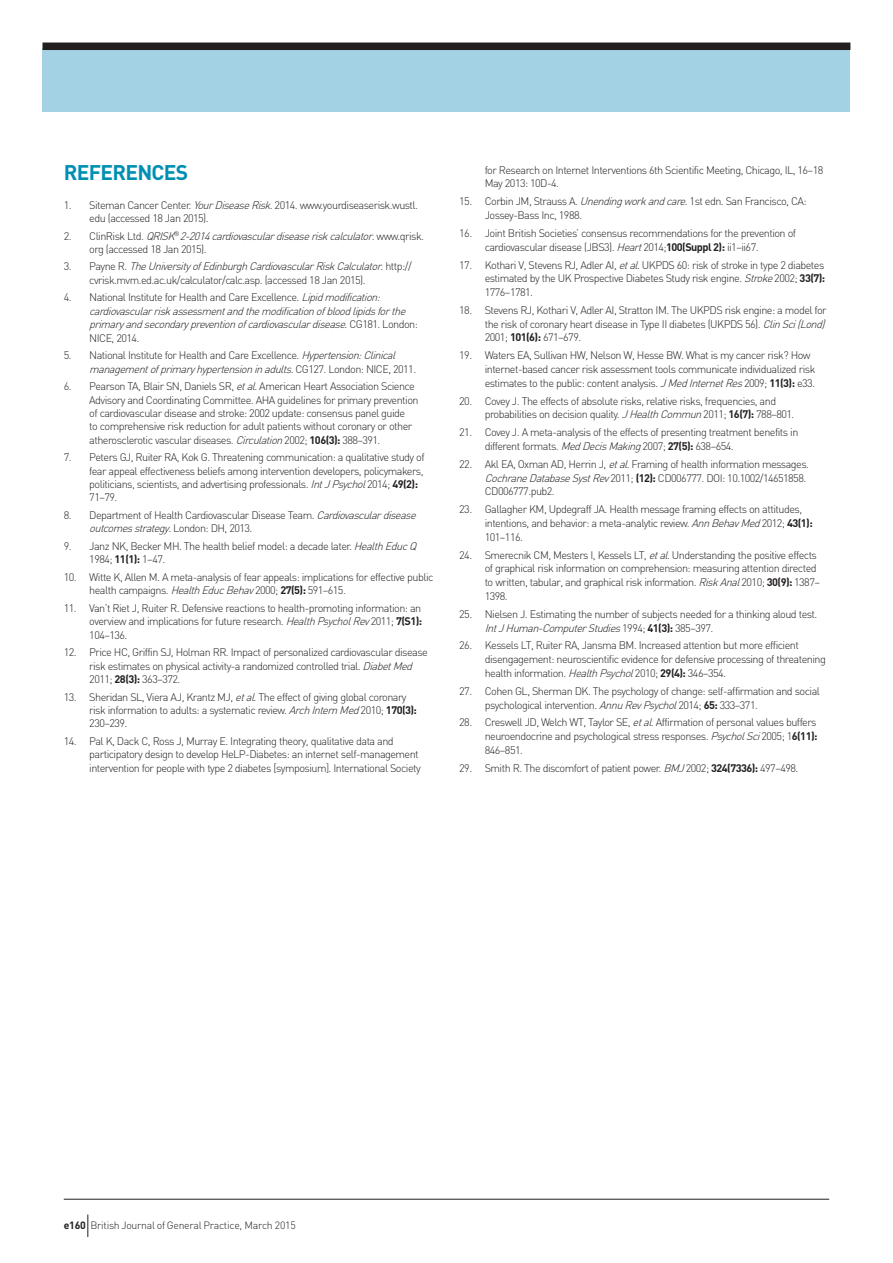
<style>
.page{position:relative;width:893px;height:1263px;background:#fff}
.page>*{position:absolute;margin:0;border:0;box-sizing:border-box;transform-origin:0 0}
.t1{font:700 21px "DIN";letter-spacing:-.035em;color:#008fb3}
.t2{font:300 10.8px/13.6px "DIN";letter-spacing:-.05em;color:#231f20}
.t3{font:italic 300 10.8px/13.4px "DIN";color:#231f20}
.t4{font:300 10.5px "DIN";letter-spacing:-.025em;color:#231f20}
.s1{font-style:italic}
.s2{font-style:normal}
.s3{font-weight:700}
</style>
<div class="page">
<div style="left:43px;top:48px;width:807px;height:64px;background:#a2d2e3"></div>
<div style="left:43px;top:43px;width:807px;height:7px;background:#231f20"></div>
<hr style="left:64px;top:1199px;width:765px;height:1px;background:#231f20">
<svg style="left:87px;top:1214px;width:1px;height:23px"></svg>
<h1 class="t1" style="left:64px;top:159px;width:126px">REFERENCES</h1>
<p class="t2" style="left:89px;top:198px;width:330px;text-indent:-26px">1. Siteman Cancer Center. <span class="s1">YourDiseaseRisk</span>. 2014. www.yourdiseaserisk.wustl. edu (accessed 18 Jan 2015).</p>
<p class="t2" style="left:89px;top:229px;width:336px;text-indent:-26px">2 . C l i n R i s k L t d . <span class="s1">QRISK</span><sup>®</sup> <span class="s1">2-2014cardiovasculardiseaseriskcalculator</span>. www . q r i s k . org (accessed 18 Jan 2015).</p>
<p class="t2" style="left:89px;top:260px;width:324px;text-indent:-26px">3 . P a y n e R . <span class="s1">TheUniversityofEdinburghCardiovascularRiskCalculator</span>. h t t p : // cvrisk.mvm.ed.ac.uk/calculator/calc.asp. (accessed 18 Jan 2015).</p>
<p class="t3" style="left:89px;top:291px;width:330px;text-indent:-26px"><span class="s2">4. National Institute for Health and Care Excellence.</span> Lipidmodification: cardiovascularriskassessmentandthemodificationofbloodlipidsforthe primaryandsecondarypreventionofcardiovasculardisease<span class="s2">. C G 1 8 1 . L o n d o n :<br>NICE, 2014.</span></p>
<p class="t2" style="left:89px;top:349px;width:328px;text-indent:-26px">5. National Institute for Health and Care Excellence. <span class="s1">Hypertension:Clinical managementofprimaryhypertensioninadults</span>. C G 1 2 7 . L o n d o n : N I C E , 2 0 1 1 .</p>
<p class="t2" style="left:89px;top:379px;width:331px;text-indent:-26px">6. Pearson TA, Blair SN, Daniels SR, <span class="s1">etal</span>. American Heart Association Science Advisory and Coordinating Committee. AHA guidelines for primary prevention of cardiovascular disease and stroke: 2002 update: consensus panel guide<br>to comprehensive risk reduction for adult patients without coronary or other atherosclerotic vascular diseases. <span class="s1">Circulation</span>2002; <span class="s3">106(3):</span> 388–391.</p>
<p class="t2" style="left:89px;top:451px;width:337px;text-indent:-26px">7. Peters GJ, Ruiter RA, Kok G. Threatening communication: a qualitative study of fear appeal effectiveness beliefs among intervention developers, policymakers, politicians, scientists, and advertising professionals. <span class="s1">IntJPsychol</span>2014; <span class="s3">49(2):<br></span>71–79.</p>
<p class="t2" style="left:89px;top:508px;width:332px;text-indent:-26px">8. Department of Health Cardiovascular Disease Team. <span class="s1">Cardiovasculardisease outcomesstrategy</span>. L o n d o n : D H , 2 0 1 3 .</p>
<p class="t2" style="left:89px;top:539px;width:332px;text-indent:-26px">9. Janz NK, Becker MH. The health belief model: a decade later. <span class="s1">HealthEducQ<br></span>1984; <span class="s3">11(1):</span> 1–47.</p>
<p class="t2" style="left:89px;top:570px;width:346px;text-indent:-26px">10. Witte K, Allen M. A meta-analysis of fear appeals: implications for effective public health campaigns. <span class="s1">HealthEducBehav</span>2000; <span class="s3">27(5):</span> 591–615.</p>
<p class="t2" style="left:89px;top:601px;width:334px;text-align:justify;text-indent:-26px">11. Van’t Riet J, Ruiter R. Defensive reactions to health-promoting information: an overview and implications for future research. <span class="s1">HealthPsycholRev</span>2011; <span class="s3">7(S1):<br></span>104–136.</p>
<p class="t2" style="left:89px;top:646px;width:340px;text-indent:-26px">12. Price HC, Griffin SJ, Holman RR. Impact of personalized cardiovascular disease risk estimates on physical activity-a randomized controlled trial. <span class="s1">DiabetMed<br></span>2011; <span class="s3">28(3):</span> 363–372.</p>
<p class="t2" style="left:89px;top:690px;width:329px;text-indent:-26px">13. Sheridan SL, Viera AJ, Krantz MJ, <span class="s1">etal</span>. The effect of giving global coronary risk information to adults: a systematic review. <span class="s1">ArchInternMed</span>2010; <span class="s3">170(3):<br></span>230–239.</p>
<p class="t2" style="left:89px;top:734px;width:333px;text-indent:-26px">14. Pal K, Dack C, Ross J, Murray E. Integrating theory, qualitative data and participatory design to develop HeLP-Diabetes: an internet self-management intervention for people with type 2 diabetes [symposium]. International Society</p>
<p class="t2" style="left:485px;top:163px;width:340px">for Research on Internet Interventions 6th Scientific Meeting, Chicago, IL, 16–18<br>May 2013: 10D-4.</p>
<p class="t2" style="left:485px;top:195px;width:323px;text-indent:-26px">15. Corbin JM, Strauss A. <span class="s1">Unendingworkandcare</span>. 1st edn. San Francisco, CA:<br>Jossey-Bass Inc, 1988.</p>
<p class="t2" style="left:485px;top:226px;width:313px;text-indent:-26px">16. Joint British Societies’ consensus recommendations for the prevention of cardiovascular disease (JBS3). <span class="s1">Heart</span>2014;<span class="s3">100(Suppl 2):</span> ii1–ii67.</p>
<p class="t2" style="left:485px;top:258px;width:342px;text-align:justify;text-indent:-26px">17. Kothari V, Stevens RJ, Adler AI, <span class="s1">etal</span>. UKPDS 60: risk of stroke in type 2 diabetes estimated by the UK Prospective Diabetes Study risk engine. <span class="s1">Stroke</span>2002; <span class="s3">33(7):<br></span>1776–1781.</p>
<p class="t2" style="left:485px;top:303px;width:345px;text-indent:-26px">18. Stevens RJ, Kothari V, Adler AI, Stratton IM. The UKPDS risk engine: a model for the risk of coronary heart disease in Type II diabetes (UKPDS 56). <span class="s1">ClinSci(Lond)<br></span>2001; <span class="s3">101(6):</span> 671–679.</p>
<p class="t2" style="left:485px;top:349px;width:332px;text-indent:-26px">19. Waters EA, Sullivan HW, Nelson W, Hesse BW. What is my cancer risk? How internet-based cancer risk assessment tools communicate individualized risk estimates to the public: content analysis. <span class="s1">JMedInternetRes</span>2009; <span class="s3">11(3):</span> e33.</p>
<p class="t2" style="left:485px;top:394px;width:311px;text-indent:-26px">20. Covey J. The effects of absolute risks, relative risks, frequencies, and probabilities on decision quality. <span class="s1">JHealthCommun</span>2011; <span class="s3">16(7):</span> 788–801.</p>
<p class="t2" style="left:485px;top:426px;width:315px;text-indent:-26px">21. Covey J. A meta-analysis of the effects of presenting treatment benefits in different formats. <span class="s1">MedDecisMaking</span>2007; <span class="s3">27(5):</span> 638–654.</p>
<p class="t2" style="left:485px;top:457px;width:326px;text-indent:-26px">22. Akl EA, Oxman AD, Herrin J, <span class="s1">etal</span>. Framing of health information messages.<br><span class="s1">CochraneDatabaseSystRev</span>2011; <span class="s3">(12):</span> CD006777. DOI: 10.1002/14651858.<br>CD006777.pub2.</p>
<p class="t2" style="left:485px;top:503px;width:329px;text-indent:-26px">23. Gallagher KM, Updegraff JA. Health message framing effects on attitudes, intentions, and behavior: a meta-analytic review. <span class="s1">AnnBehavMed</span>2012; <span class="s3">43(1):<br></span>101–116.</p>
<p class="t2" style="left:485px;top:548px;width:337px;text-indent:-26px">24. Smerecnik CM, Mesters I, Kessels LT, <span class="s1">etal</span>. Understanding the positive effects of graphical risk information on comprehension: measuring attention directed to written, tabular, and graphical risk information. <span class="s1">RiskAnal</span>2010; <span class="s3">30(9):</span> 1387– 1398.</p>
<p class="t2" style="left:485px;top:607px;width:334px;text-indent:-26px">25. Nielsen J. Estimating the number of subjects needed for a thinking aloud test.<br><span class="s1">IntJHuman-ComputerStudies</span>1 9 9 4 ; <span class="s3">4 1 ( 3 ) :</span> 3 8 5 – 3 9 7 .</p>
<p class="t2" style="left:485px;top:639px;width:343px;text-indent:-26px">26. Kessels LT, Ruiter RA, Jansma BM. Increased attention but more efficient disengagement: neuroscientific evidence for defensive processing of threatening health information. <span class="s1">HealthPsychol</span>2010; <span class="s3">29(4):</span> 346–354.</p>
<p class="t2" style="left:485px;top:684px;width:337px;text-indent:-26px">27. Cohen GL, Sherman DK. The psychology of change: self-affirmation and social psychological intervention. <span class="s1">AnnuRevPsychol</span>2014; <span class="s3">65:</span> 333–371.</p>
<p class="t2" style="left:485px;top:716px;width:334px;text-align:justify;text-indent:-26px">28. Creswell JD, Welch WT, Taylor SE, <span class="s1">etal</span>. Affirmation of personal values buffers neuroendocrine and psychological stress responses. <span class="s1">PsycholSci</span>2005; 1<span class="s3">6(11):<br></span>846–851.</p>
<p class="t2" style="left:459px;top:761px;width:341px">29. Smith R. The discomfort of patient power. <span class="s1">BMJ</span>2002; <span class="s3">324(7336):</span> 497–498.</p>
<p class="t4" style="left:64px;top:1219px;width:233px"><span class="s3">e160</span> British Journal of General Practice, March 2015</p>
</div>
